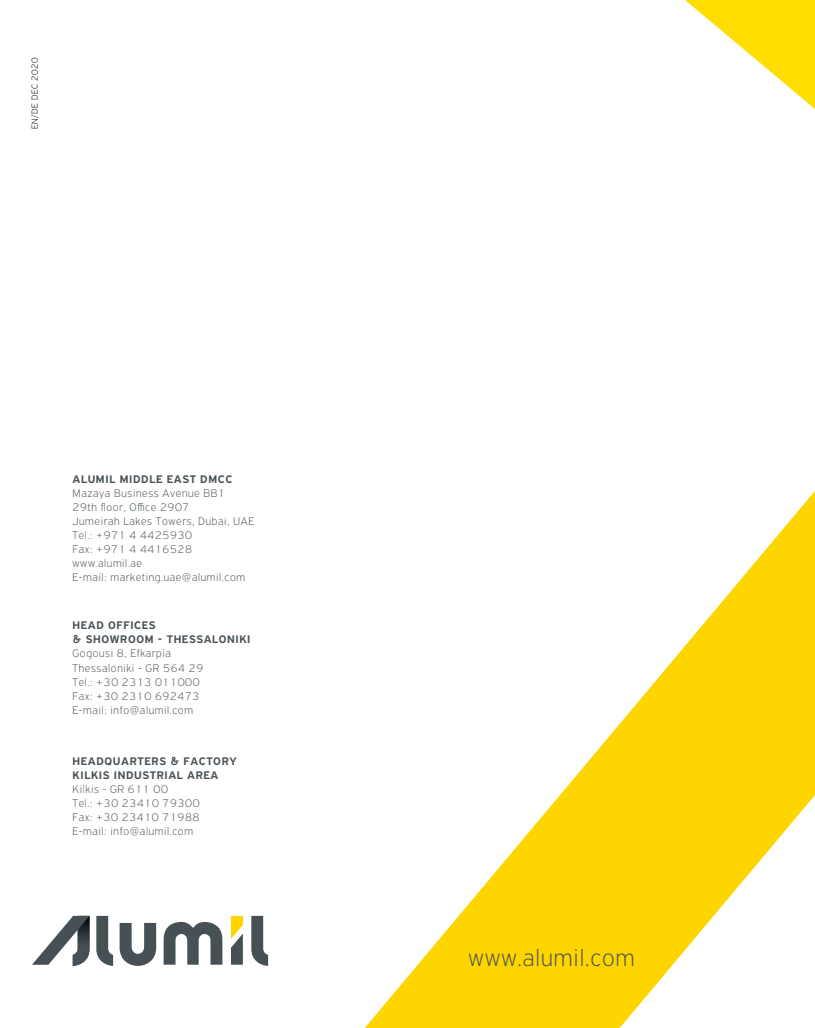
<style>
.page{position:relative;width:815px;height:1028px;background:#fff}
.page>*{position:absolute;margin:0;border:0;box-sizing:border-box;transform-origin:0 0}
.t1{font:100 25.38px "PF Highway Sans Pro";letter-spacing:.04em;color:#465055}
.t2{font:100 11.75px/14px "PF Highway Sans Pro";letter-spacing:.055em;color:#465055}
.t3{font:500 11.75px/14px "PF Highway Sans Pro";letter-spacing:.055em;color:#465055}
.t4{font:100 9.38px "PF Highway Sans Pro";letter-spacing:.055em;color:#000}
</style>
<div class="page">
<svg style="left:685px;top:0;width:130px;height:109px"></svg>
<svg style="left:365px;top:491px;width:450px;height:537px"></svg>
<svg style="left:120px;top:923px;width:36px;height:42px"></svg>
<svg style="left:164px;top:922px;width:58px;height:42px"></svg>
<svg style="left:96px;top:916px;width:17px;height:50px"></svg>
<svg style="left:251px;top:916px;width:17px;height:50px"></svg>
<svg style="left:32px;top:916px;width:58px;height:50px"></svg>
<svg style="left:231px;top:916px;width:12px;height:48px"></svg>
<p class="t4" style="left:29px;top:129px;width:73px;rotate:-90deg">EN/DE DEC 2020</p>
<p class="t3" style="left:73px;top:472px;width:161px">ALUMIL MIDDLE EAST DMCC</p>
<p class="t2" style="left:73px;top:486px;width:183px">Mazaya Business Avenue BB1<br>29th floor, Οffice 2907<br>Jumeirah Lakes Towers, Dubai, UAE<br>Tel.: +971 4 4425930<br>Fax: +971 4 4416528 www.alumil.ae<br>Ε-mail: marketing.uae@alumil.com</p>
<p class="t3" style="left:73px;top:618px;width:179px">HEAD OFFICES<br>&amp; SHOWROOM - THESSALONIKI</p>
<p class="t2" style="left:73px;top:646px;width:132px">Gogousi 8, Efkarpia<br>Thessaloniki - GR 564 29<br>Tel.: +30 2313 011000<br>Fax: +30 2310 692473<br>Ε-mail: info@alumil.com</p>
<p class="t3" style="left:73px;top:754px;width:166px">HEADQUARTERS &amp; FACTORY<br>KILKIS INDUSTRIAL AREA</p>
<p class="t2" style="left:73px;top:781px;width:129px">Kilkis - GR 611 00<br>Tel.: +30 23410 79300<br>Fax: +30 23410 71988<br>E-mail: info@alumil.com</p>
<h1 class="t1" style="left:469px;top:942px;width:167px">www.alumil.com</h1>
</div>
